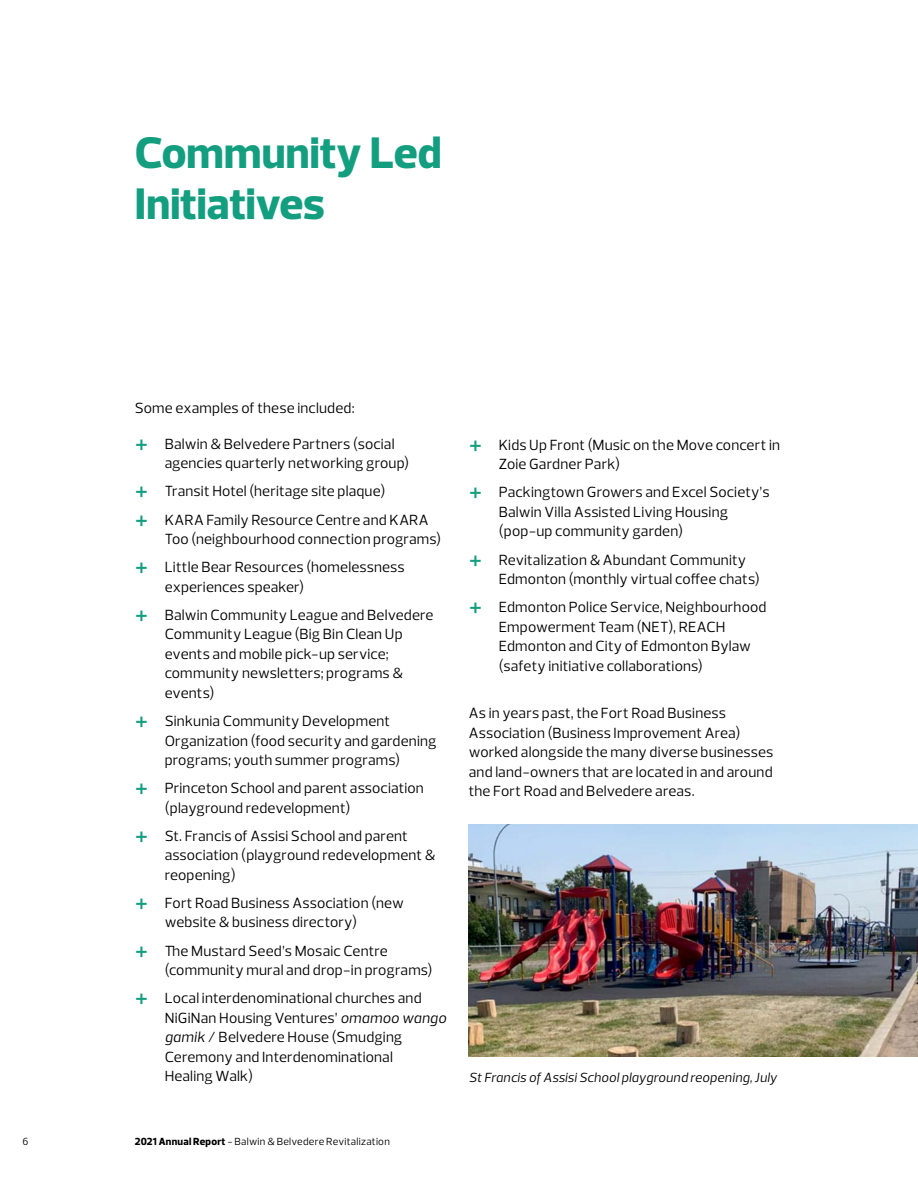
<style>
.page{position:relative;width:918px;height:1188px;background:#fff}
.page>*{position:absolute;margin:0;border:0;box-sizing:border-box;transform-origin:0 0}
.t1{font:800 45px/51px "Prelo";color:#129e7f}
.t2{font:15px/19.5px "Prelo";letter-spacing:.01em;color:#000}
.t3{font:italic 13.5px "Prelo";letter-spacing:.01em;color:#000}
.t4{font:10.5px "Prelo";letter-spacing:.025em;color:#000}
.s1{font-weight:500;font-size:27px;color:#129e7f}
.s2{font-style:italic}
.s3{font-weight:800}
</style>
<div class="page">
<img style="left:469px;top:824px;width:449px;height:232px">
<h1 class="t1" style="left:135px;top:127px;width:308px">Community Led<br>Initiatives</h1>
<p class="t2" style="left:135px;top:398px;width:221px">Some examples of these included:</p>
<p class="t2" style="left:165px;top:434px;width:246px;text-indent:-30px"><span class="s1">+</span> Balwin &amp; Belvedere Partners (social agencies quarterly networking group)</p>
<p class="t2" style="left:135px;top:477px;width:295px;line-height:28.2px"><span class="s1">+</span> Transit Hotel (heritage site plaque)<br><span class="s1">+</span> KARA Family Resource Centre and KARA</p>
<p class="t2" style="left:135px;top:525px;width:308px;line-height:28.2px;text-indent:30px">Too (neighbourhood connection programs) <span class="s1">+</span> Little Bear Resources (homelessness</p>
<p class="t2" style="left:135px;top:573px;width:300px;line-height:28.2px;text-indent:30px">experiences speaker)<br><span class="s1">+</span> Balwin Community League and Belvedere</p>
<p class="t2" style="left:165px;top:625px;width:240px">Community League (Big Bin Clean Up events and mobile pick-up service; community newsletters; programs &amp; events)</p>
<p class="t2" style="left:165px;top:711px;width:273px;text-indent:-30px"><span class="s1">+</span> Sinkunia Community Development<br>Organization (food security and gardening programs; youth summer programs)</p>
<p class="t2" style="left:165px;top:778px;width:261px;text-indent:-30px"><span class="s1">+</span> Princeton School and parent association (playground redevelopment)</p>
<p class="t2" style="left:165px;top:826px;width:272px;text-indent:-30px"><span class="s1">+</span> St. Francis of Assisi School and parent association (playground redevelopment &amp; reopening)</p>
<p class="t2" style="left:165px;top:893px;width:241px;text-indent:-30px"><span class="s1">+</span> Fort Road Business Association (new website &amp; business directory)</p>
<p class="t2" style="left:165px;top:941px;width:269px;text-indent:-30px"><span class="s1">+</span> The Mustard Seed’s Mosaic Centre (community mural and drop-in programs)</p>
<p class="t2" style="left:165px;top:989px;width:283px;text-indent:-30px"><span class="s1">+</span> Local interdenominational churches and NiGiNan Housing Ventures’ <span class="s2">omamoo wango gamik</span> / Belvedere House (Smudging Ceremony and Interdenominational<br>Healing Walk)</p>
<p class="t4" style="left:23px;top:1135px;width:7px">6</p>
<p class="t4" style="left:135px;top:1135px;width:257px"><span class="s3">2021 Annual Report</span> - Balwin &amp; Belvedere Revitalization</p>
<p class="t2" style="left:499px;top:435px;width:283px;text-indent:-30px"><span class="s1">+</span> Kids Up Front (Music on the Move concert in<br>Zoie Gardner Park)</p>
<p class="t2" style="left:499px;top:483px;width:272px;text-indent:-30px"><span class="s1">+</span> Packingtown Growers and Excel Society’s<br>Balwin Villa Assisted Living Housing (pop-up community garden)</p>
<p class="t2" style="left:499px;top:550px;width:262px;text-indent:-30px"><span class="s1">+</span> Revitalization &amp; Abundant Community<br>Edmonton (monthly virtual coffee chats)</p>
<p class="t2" style="left:499px;top:598px;width:269px;text-indent:-30px"><span class="s1">+</span> Edmonton Police Service, Neighbourhood Empowerment Team (NET), REACH Edmonton and City of Edmonton Bylaw (safety initiative collaborations)</p>
<p class="t2" style="left:469px;top:704px;width:306px">As in years past, the Fort Road Business Association (Business Improvement Area) worked alongside the many diverse businesses and land-owners that are located in and around the Fort Road and Belvedere areas.</p>
<p class="t3" style="left:469px;top:1069px;width:310px">St Francis of Assisi School playground reopening, July</p>
</div>
